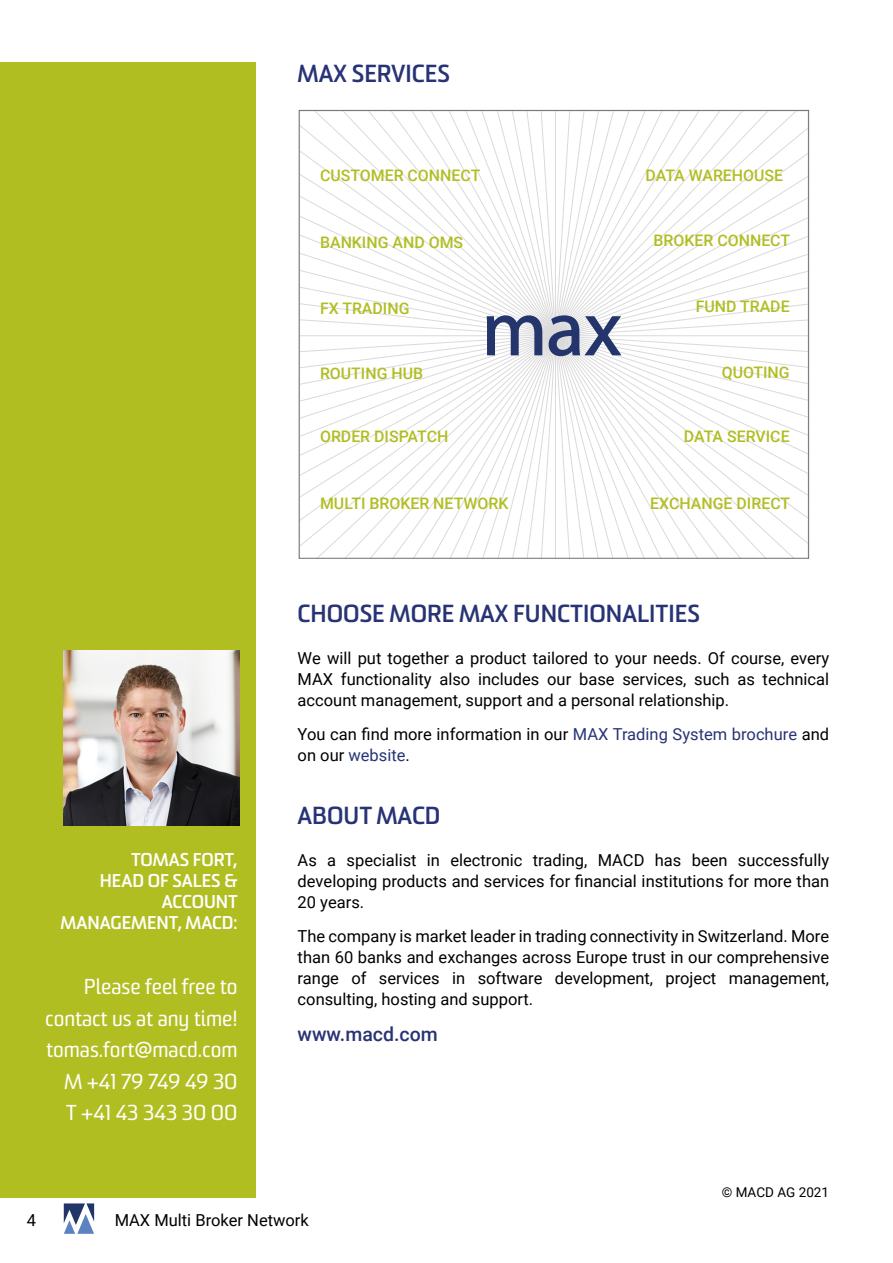
<style>
.page{position:relative;width:893px;height:1263px;background:#fff}
.page>*{position:absolute;margin:0;border:0;box-sizing:border-box;transform-origin:0 0}
.t1{font:700 24px "Sommet";color:#283375}
.t2{font:21px/31.5px "Sommet";color:#fff;text-align:right}
.t3{font:500 19.5px "Roboto";color:#283375}
.t4{font:700 18px/21px "Sommet";color:#fff;text-align:right}
.t5{font:16.5px/21px "Roboto";color:#000;text-align:justify}
.t6{font:500 15.9px "Roboto";color:#b1be22}
.t7{font:13.5px "Roboto";color:#000}
.s1{color:#283375}
</style>
<div class="page">
<svg style="left:64px;top:1203px;width:30px;height:31px"></svg>
<div style="left:0;top:63px;width:255px;height:1135px;background:#b1be22"></div>
<img style="left:64px;top:650px;width:175px;height:175px">
<svg style="left:301px;top:112px;width:506px;height:445px"></svg>
<h1 class="t1" style="left:298px;top:58px;width:154px">MAX SERVICES</h1>
<p class="t6" style="left:320px;top:164px;width:162px">CUSTOMER CONNECT</p>
<p class="t6" style="left:645px;top:164px;width:139px">DATA WAREHOUSE</p>
<p class="t6" style="left:320px;top:232px;width:145px">BANKING AND OMS</p>
<p class="t6" style="left:654px;top:230px;width:138px">BROKER CONNECT</p>
<p class="t6" style="left:320px;top:297px;width:91px">FX TRADING</p>
<p class="t6" style="left:696px;top:295px;width:95px">FUND TRADE</p>
<p class="t6" style="left:320px;top:362px;width:105px">ROUTING HUB</p>
<p class="t6" style="left:722px;top:361px;width:69px">QUOTING</p>
<p class="t6" style="left:320px;top:425px;width:130px">ORDER DISPATCH</p>
<p class="t6" style="left:684px;top:425px;width:107px">DATA SERVICE</p>
<p class="t6" style="left:320px;top:492px;width:190px">MULTI BROKER NETWORK</p>
<p class="t6" style="left:650px;top:492px;width:142px">EXCHANGE DIRECT</p>
<p class="t4" style="left:61px;top:849px;width:179px">TOMAS FORT,<br>HEAD OF SALES &amp;<br>ACCOUNT<br>MANAGEMENT, MACD:</p>
<p class="t2" style="left:45px;top:971px;width:194px">Please feel free to contact us at any time! tomas.fort@macd.com<br>M +41 79 749 49 30<br>T +41 43 343 30 00</p>
<h1 class="t1" style="left:298px;top:598px;width:404px">CHOOSE MORE MAX FUNCTIONALITIES</h1>
<p class="t5" style="left:298px;top:647px;width:533px">We will put together a product tailored to your needs. Of course, every MAX functionality also includes our base services, such as technical account management, support and a personal relationship.</p>
<p class="t5" style="left:298px;top:723px;width:533px">You can find more information in our <span class="s1">MAX Trading System brochure</span> and on our <span class="s1">website</span>.</p>
<h1 class="t1" style="left:298px;top:800px;width:144px">ABOUT MACD</h1>
<p class="t5" style="left:298px;top:849px;width:533px">As a specialist in electronic trading, MACD has been successfully developing products and services for financial institutions for more than 20 years.</p>
<p class="t5" style="left:298px;top:925px;width:533px">The company is market leader in trading connectivity in Switzerland. More than 60 banks and exchanges across Europe trust in our comprehensive range of services in software development, project management, consulting, hosting and support.</p>
<p class="t3" style="left:298px;top:1020px;width:142px">www.macd.com</p>
<p class="t7" style="left:722px;top:1182px;width:109px">© MACD AG 2021</p>
<p class="t5" style="left:27px;top:1209px;width:11px">4</p>
<p class="t5" style="left:115px;top:1209px;width:196px">MAX Multi Broker Network</p>
</div>
